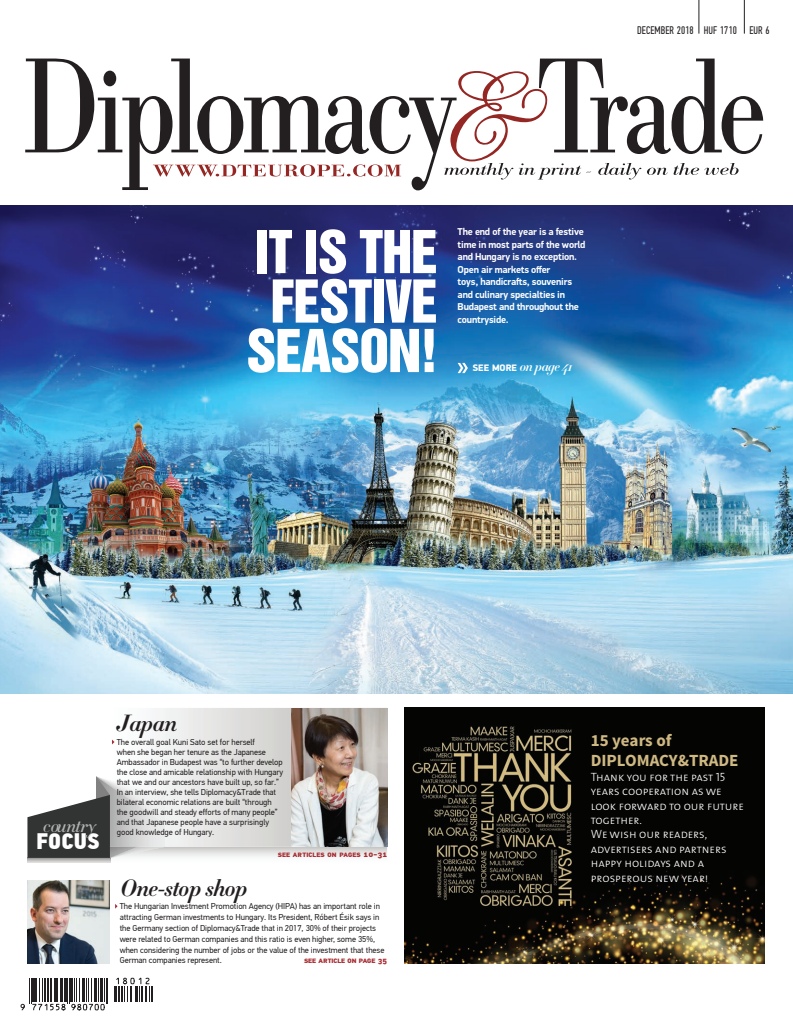
<style>
.page{position:relative;width:793px;height:1021px;background:#fff}
.page>*{position:absolute;margin:0;border:0;box-sizing:border-box;transform-origin:0 0}
.t1{font:54px/49.5px "Helvetica Inserat H Roman";letter-spacing:-.02em;color:#fff;text-align:center}
.t2{font:italic 700 23px "HTF Didot B11";letter-spacing:-.03em;color:#231f20}
.t3{font:22.4px "PF Din Text Cond Pro X Black";color:#fff}
.t4{font:italic 500 18.1px "HTF Didot M11";letter-spacing:-.01em;color:#b2b2b2}
.t5{font:700 17px/20.4px "Source Sans Pro";color:#cfb882}
.t6{font:italic 700 13.5px "HTF Didot B16";letter-spacing:-.04em;color:#fff}
.t7{font:12px/14.4px "The Sans Light Caps";color:#fff}
.t8{font:11px "PF Din Text Comp Pro";letter-spacing:.01em;color:#231f20}
.t9{font:700 10px/12.5px "PF Din Display Pro";letter-spacing:-.02em;color:#fff}
.t10{font:8.5px/10px "PF Din Text Pro";letter-spacing:-.01em;color:#231f20}
.t11{font:700 8.5px "PF Din Text Pro";letter-spacing:.015em;color:#a72b30}
.t12{font:8px "Tahoma";color:#231f20}
.s1{font-family:"PF Din Display Pro";font-weight:900;font-style:normal;font-size:9.4px}
.s2{font-size:9px}
</style>
<div class="page">
<img style="left:0;top:205px;width:793px;height:488px">
<img style="left:28px;top:880px;width:82px;height:84px">
<svg style="left:25px;top:59px;width:738px;height:131px"></svg>
<svg style="left:20px;top:978px;width:88px;height:33px"></svg>
<svg style="left:114px;top:977px;width:39px;height:24px"></svg>
<hr style="left:744px;top:0;width:1px;height:34px;background:#231f20">
<hr style="left:698px;top:0;width:1px;height:34px;background:#231f20">
<svg style="left:112px;top:708px;width:179px;height:68px"></svg>
<svg style="left:27px;top:776px;width:360px;height:86px"></svg>
<img style="left:291px;top:708px;width:96px;height:139px">
<svg style="left:457px;top:363px;width:11px;height:10px"></svg>
<img style="left:404px;top:708px;width:360px;height:255px">
<p class="t8" style="left:637px;top:24px;width:134px">DECEMBER 2018 HUF 1710 EUR 6</p>
<h1 class="t1" style="left:246px;top:227px;width:193px">IT IS THE<br>FESTIVE<br>SEASON!</h1>
<p class="t9" style="left:457px;top:226px;width:129px">The end of the year is a festive time in most parts of the world and Hungary is no exception.<br>Open air markets offer<br>toys, handicrafts, souvenirs and culinary specialties in<br>Budapest and throughout the countryside.</p>
<h3 class="t6" style="left:472px;top:356px;width:102px"><span class="s1">SEE MORE</span> on page 41</h3>
<h3 class="t4" style="left:43px;top:812px;width:54px">country</h3>
<h3 class="t3" style="left:37px;top:826px;width:65px">FOCUS</h3>
<h2 class="t2" style="left:117px;top:705px;width:62px">Japan</h2>
<p class="t10" style="left:117px;top:737px;width:168px">The overall goal Kuni Sato set for herself<br>when she began her tenure as the Japanese Ambassador in Budapest was “to further develop the close and amicable relationship with Hungary that we and our ancestors have built up, so far.” In an interview, she tells Diplomacy&amp;Trade that bilateral economic relations are built “through the goodwill and steady efforts of many people” and that Japanese people have a surprisingly good knowledge of Hungary.</p>
<p class="t11" style="left:278px;top:848px;width:111px">see articles on pages <span class="s2">10-31</span></p>
<p class="t12" style="left:133px;top:725px;width:23px">18008</p>
<p class="t12" style="left:133px;top:785px;width:23px">18009</p>
<h2 class="t2" style="left:121px;top:870px;width:129px">One-stop shop</h2>
<p class="t10" style="left:120px;top:900px;width:266px;line-height:10.9px">The Hungarian Investment Promotion Agency (HIPA) has an important role in attracting German investments to Hungary. Its President, Róbert Ésik says in the Germany section of Diplomacy&amp;Trade that in 2017, 30% of their projects were related to German companies and this ratio is even higher, some 35%, when considering the number of jobs or the value of the investment that these German companies represent.</p>
<p class="t12" style="left:133px;top:904px;width:23px">18011</p>
<p class="t11" style="left:304px;top:955px;width:84px">see article on page 35</p>
<h3 class="t5" style="left:591px;top:730px;width:149px">15 years of<br>DIPLOMACY&amp;TRADE</h3>
<h3 class="t7" style="left:591px;top:769px;width:155px">Thank you for the past 15 years cooperation as we look forward to our future together.<br>We wish our readers, advertisers and partners happy holidays and a prosperous new year!</h3>
</div>
